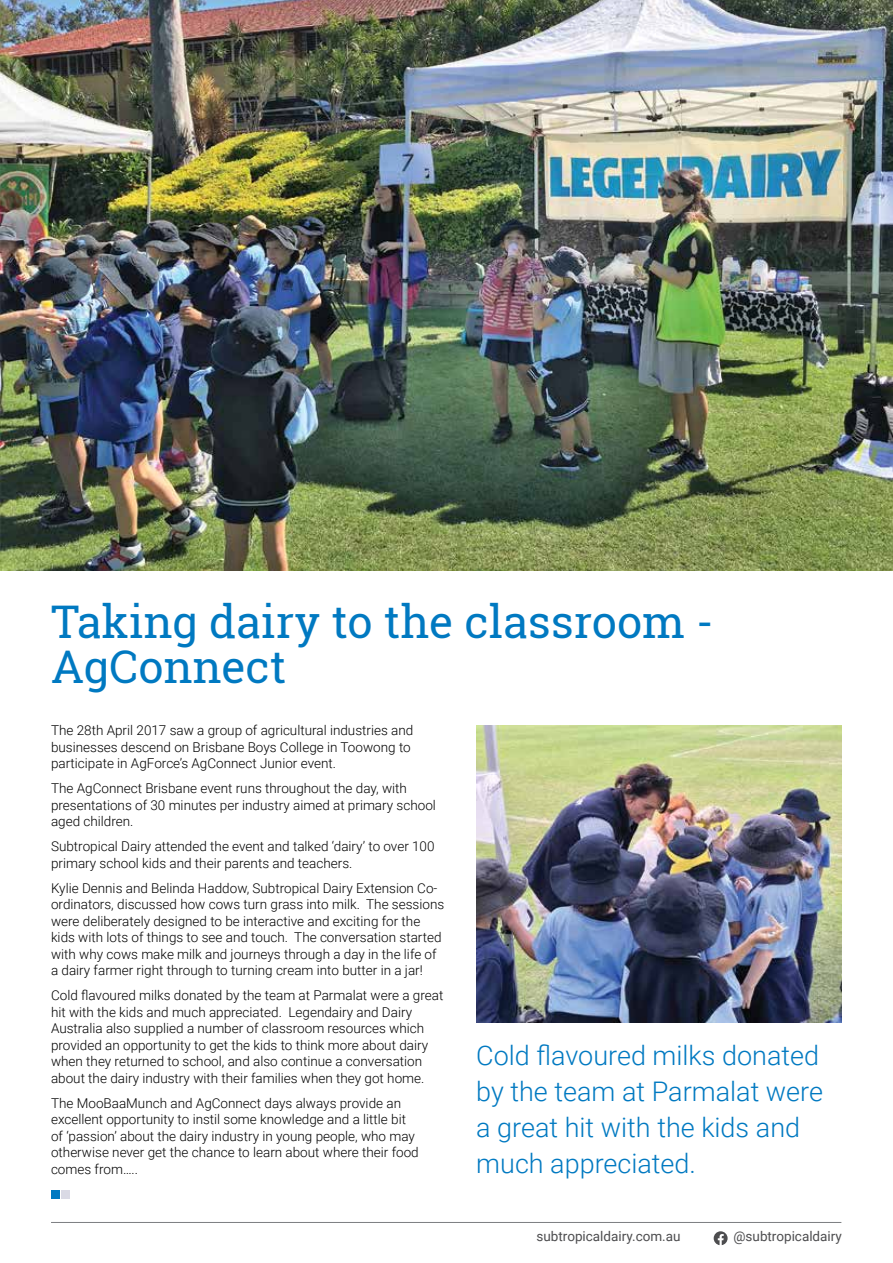
<style>
.page{position:relative;width:893px;height:1263px;background:#fff}
.page>*{position:absolute;margin:0;border:0;box-sizing:border-box;transform-origin:0 0}
.t1{font:45px/45px "Roboto Slab";color:#0079c1}
.t2{font:300 27px/36px "Roboto";color:#0079c1}
.t3{font:300 13.5px/16.5px "Roboto";color:#000}
.t4{font:13.5px "Roboto";color:#4d4d4f}
</style>
<div class="page">
<img style="left:0;top:0;width:893px;height:570px">
<img style="left:476px;top:725px;width:365px;height:297px">
<div style="left:51px;top:1190px;width:9px;height:9px;background:#0079c1"></div>
<div style="left:61px;top:1190px;width:9px;height:9px;background:#dadae5"></div>
<svg style="left:714px;top:1231px;width:14px;height:14px"></svg>
<hr style="left:51px;top:1222px;width:790px;height:1px;background:#7c7e81">
<h1 class="t1" style="left:51px;top:599px;width:664px">Taking dairy to the classroom -<br>AgConnect</h1>
<p class="t3" style="left:51px;top:722px;width:364px">The 28th April 2017 saw a group of agricultural industries and businesses descend on Brisbane Boys College in Toowong to participate in AgForce’s AgConnect Junior event.</p>
<p class="t3" style="left:51px;top:780px;width:386px">The AgConnect Brisbane event runs throughout the day, with presentations of 30 minutes per industry aimed at primary school aged children.</p>
<p class="t3" style="left:51px;top:838px;width:385px">Subtropical Dairy attended the event and talked ‘dairy’ to over 100 primary school kids and their parents and teachers.</p>
<p class="t3" style="left:51px;top:879px;width:395px">Kylie Dennis and Belinda Haddow, Subtropical Dairy Extension Co&shy;ordinators, discussed how cows turn grass into milk. The sessions were deliberately designed to be interactive and exciting for the kids with lots of things to see and touch. The conversation started with why cows make milk and journeys through a day in the life of a dairy farmer right through to turning cream into butter in a jar!</p>
<p class="t3" style="left:51px;top:987px;width:394px">Cold flavoured milks donated by the team at Parmalat were a great hit with the kids and much appreciated. Legendairy and Dairy Australia also supplied a number of classroom resources which provided an opportunity to get the kids to think more about dairy when they returned to school, and also continue a conversation about the dairy industry with their families when they got home.</p>
<p class="t3" style="left:51px;top:1094px;width:369px">The MooBaaMunch and AgConnect days always provide an excellent opportunity to instil some knowledge and a little bit of ‘passion’ about the dairy industry in young people, who may otherwise never get the chance to learn about where their food comes from…..</p>
<h2 class="t2" style="left:476px;top:1036px;width:348px">Cold flavoured milks donated by the team at Parmalat were a great hit with the kids and much appreciated.</h2>
<p class="t4" style="left:536px;top:1227px;width:146px">subtropicaldairy.com.au</p>
<p class="t4" style="left:733px;top:1227px;width:110px">@subtropicaldairy</p>
</div>
